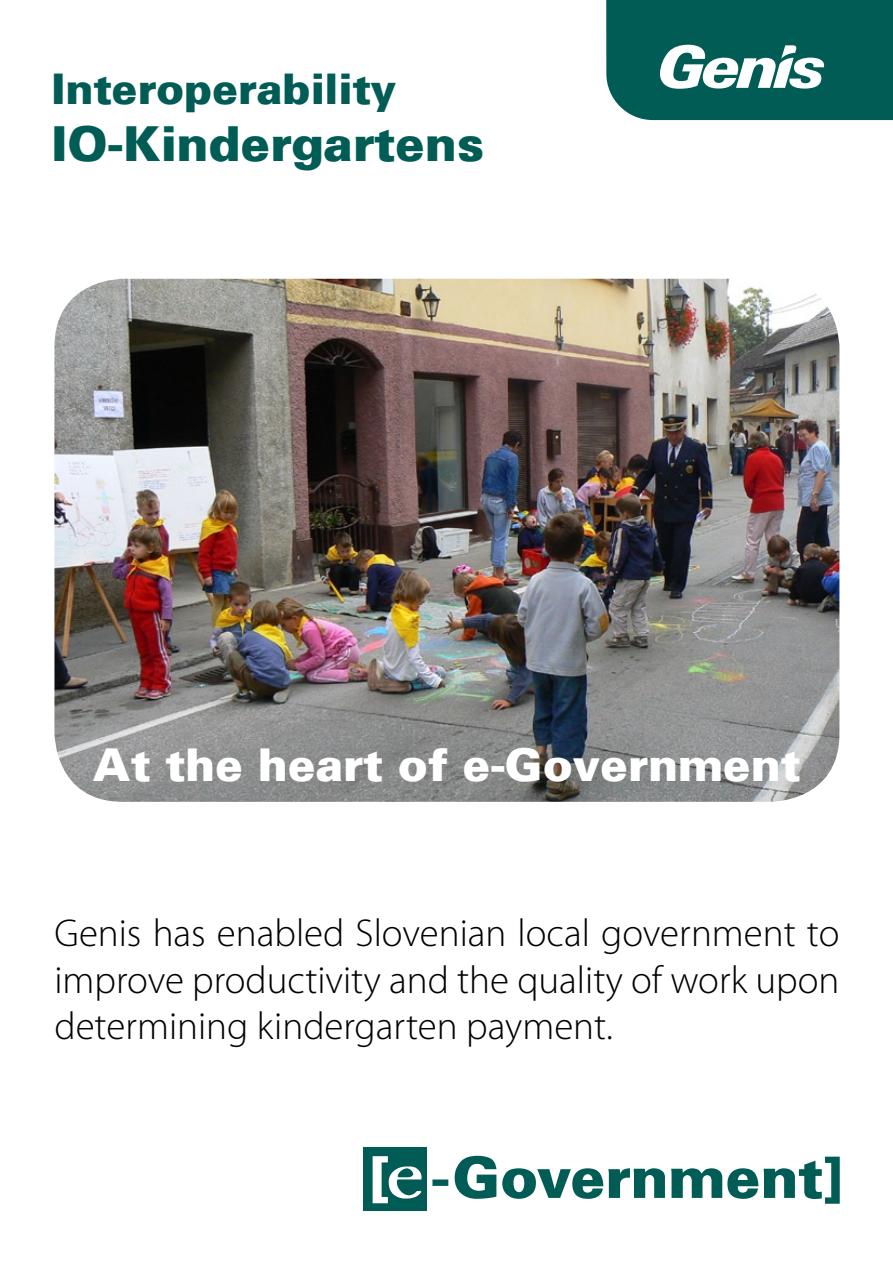
<style>
.page{position:relative;width:893px;height:1263px;background:#fff}
.page>*{position:absolute;margin:0;border:0;box-sizing:border-box;transform-origin:0 0}
.t1{font:900 57px "Univers";letter-spacing:-.005em;color:#005c55}
.t2{font:900 48px "Univers";color:#005c55}
.t3{font:900 45px "Univers";color:#fff}
.t4{font:900 42px "Univers";color:#005c55}
.t5{font:300 39px/46.8px "Myriad Pro";color:#000;text-align:justify}
.s1{color:#fff}
.s2{font-family:"Garamond";font-weight:700;font-size:69px;color:#fff}
.s3{font-weight:700;font-stretch:expanded}
</style>
<div class="page">
<div style="left:364px;top:1147px;width:63px;height:64px;background:#005c55"></div>
<img style="left:54px;top:279px;width:785px;height:523px">
<svg style="left:606px;top:0;width:287px;height:120px"></svg>
<p class="t4" style="left:51px;top:61px;width:347px">Interoperability</p>
<p class="t2" style="left:51px;top:113px;width:434px">IO-Kindergartens</p>
<p class="t3" style="left:93px;top:735px;width:709px">At the heart of e-Government</p>
<p class="t5" style="left:54px;top:910px;width:786px">Genis has enabled Slovenian local government to improve productivity and the quality of work upon determining kindergarten payment.</p>
<h1 class="t1" style="left:370px;top:1140px;width:474px"><span class="s1">[</span><span class="s2">e</span><span class="s3">-</span>Government]</h1>
</div>
